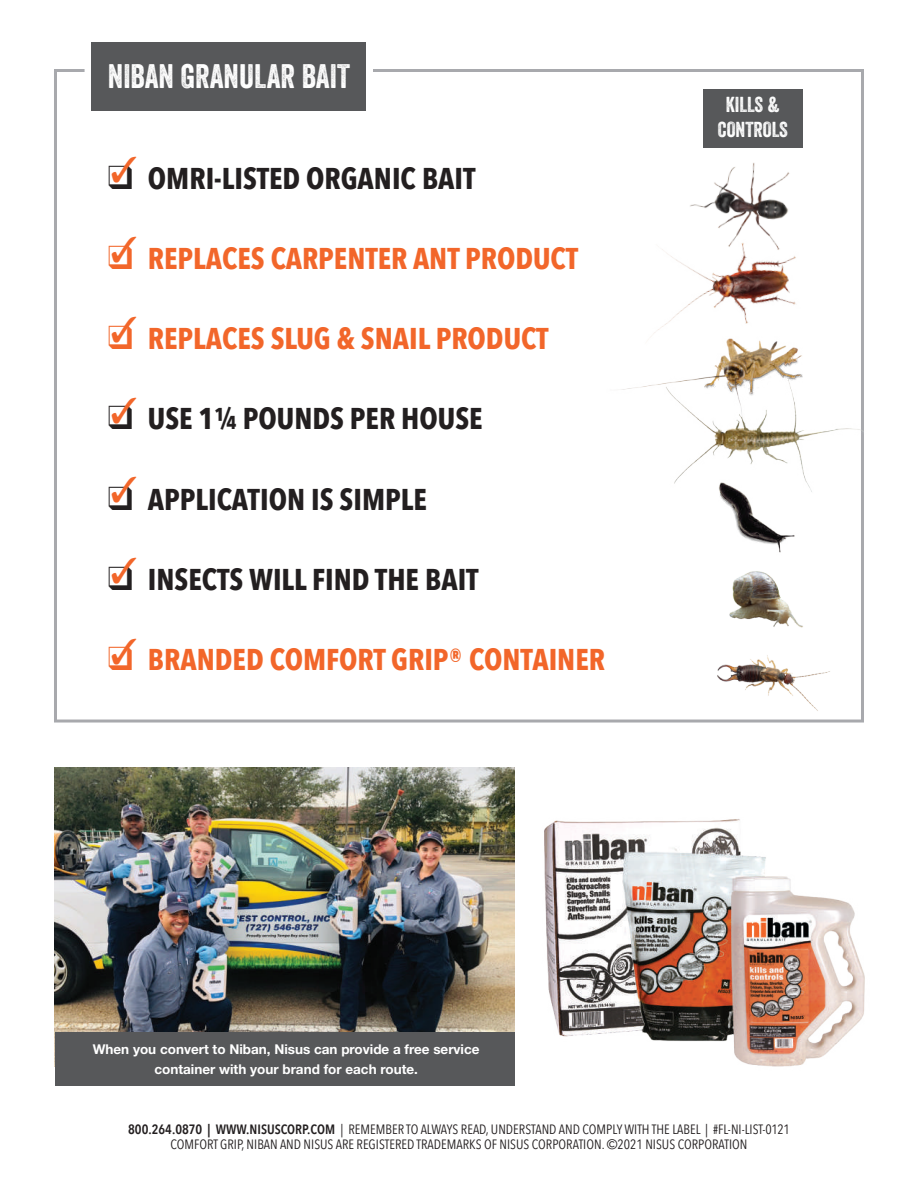
<style>
.page{position:relative;width:918px;height:1188px;background:#fff}
.page>*{position:absolute;margin:0;border:0;box-sizing:border-box;transform-origin:0 0}
.t1{font:33px "Veneer";color:#fff}
.t2{font:700 30px "Avenir Next Condensed";color:#231f20}
.t3{font:700 30px "Avenir Next Condensed";color:#f2662a}
.t4{font:21px/25.2px "Veneer";color:#fff;text-align:center}
.t5{font:13.5px/15px "Avenir Next Condensed";color:#231f20;text-align:center}
.t6{font:700 13.5px/19.5px "Helvetica Neue";color:#fff;text-align:center}
.s1{font-weight:600}
.s2{font-family:"Avenir Next"}
</style>
<div class="page">
<svg style="left:54px;top:68px;width:810px;height:655px"></svg>
<div style="left:230px;top:66px;width:143px;height:9px;background:#fff"></div>
<div style="left:92px;top:42px;width:274px;height:69px;background:#57585a"></div>
<img style="left:544px;top:819px;width:321px;height:248px">
<img style="left:54px;top:767px;width:461px;height:300px">
<div style="left:55px;top:1033px;width:459px;height:53px;background:#57585a"></div>
<div style="left:703px;top:90px;width:99px;height:58px;background:#57585a"></div>
<img style="left:683px;top:153px;width:112px;height:57px">
<img style="left:611px;top:210px;width:211px;height:158px">
<img style="left:607px;top:336px;width:200px;height:90px">
<img style="left:646px;top:368px;width:218px;height:137px">
<img style="left:707px;top:480px;width:99px;height:75px">
<img style="left:724px;top:565px;width:85px;height:68px">
<img style="left:710px;top:643px;width:130px;height:77px">
<svg style="left:109px;top:157px;width:27px;height:32px"></svg>
<svg style="left:109px;top:236px;width:27px;height:33px"></svg>
<svg style="left:109px;top:316px;width:27px;height:33px"></svg>
<svg style="left:109px;top:397px;width:27px;height:32px"></svg>
<svg style="left:109px;top:476px;width:27px;height:34px"></svg>
<svg style="left:109px;top:557px;width:27px;height:33px"></svg>
<svg style="left:109px;top:638px;width:27px;height:32px"></svg>
<h1 class="t1" style="left:108px;top:56px;width:244px">NIBAN GRANULAR BAIT</h1>
<h2 class="t2" style="left:148px;top:160px;width:329px">OMRI-LISTED ORGANIC BAIT</h2>
<h2 class="t3" style="left:148px;top:240px;width:432px">REPLACES CARPENTER ANT PRODUCT</h2>
<h2 class="t3" style="left:148px;top:320px;width:402px">REPLACES SLUG &amp; SNAIL PRODUCT</h2>
<h2 class="t2" style="left:148px;top:400px;width:336px">USE 11/4 POUNDS PER HOUSE</h2>
<h2 class="t2" style="left:148px;top:481px;width:280px">APPLICATION IS SIMPLE</h2>
<h2 class="t2" style="left:148px;top:561px;width:332px">INSECTS WILL FIND THE BAIT</h2>
<h2 class="t3" style="left:148px;top:641px;width:459px">BRANDED COMFORT GRIP® CONTAINER</h2>
<h3 class="t4" style="left:718px;top:92px;width:72px">KILLS &amp;<br>CONTROLS</h3>
<p class="t6" style="left:93px;top:1040px;width:388px">When you convert to Niban, Nisus can provide a free service container with your brand for each route.</p>
<p class="t5" style="left:128px;top:1121px;width:663px"><span class="s1">800.264.0870 | WWW.NISUSCORP.COM</span> | REMEMBER TO ALWAYS READ, UNDERSTAND AND COMPLY WITH THE LABEL | #FL-NI-LIST-0121<br>COMFORT GRIP, NIBAN AND NISUS ARE REGISTERED TRADEMARKS OF NISUS CORPORATION. <span class="s2">©</span>2021 NISUS CORPORATION</p>
</div>
